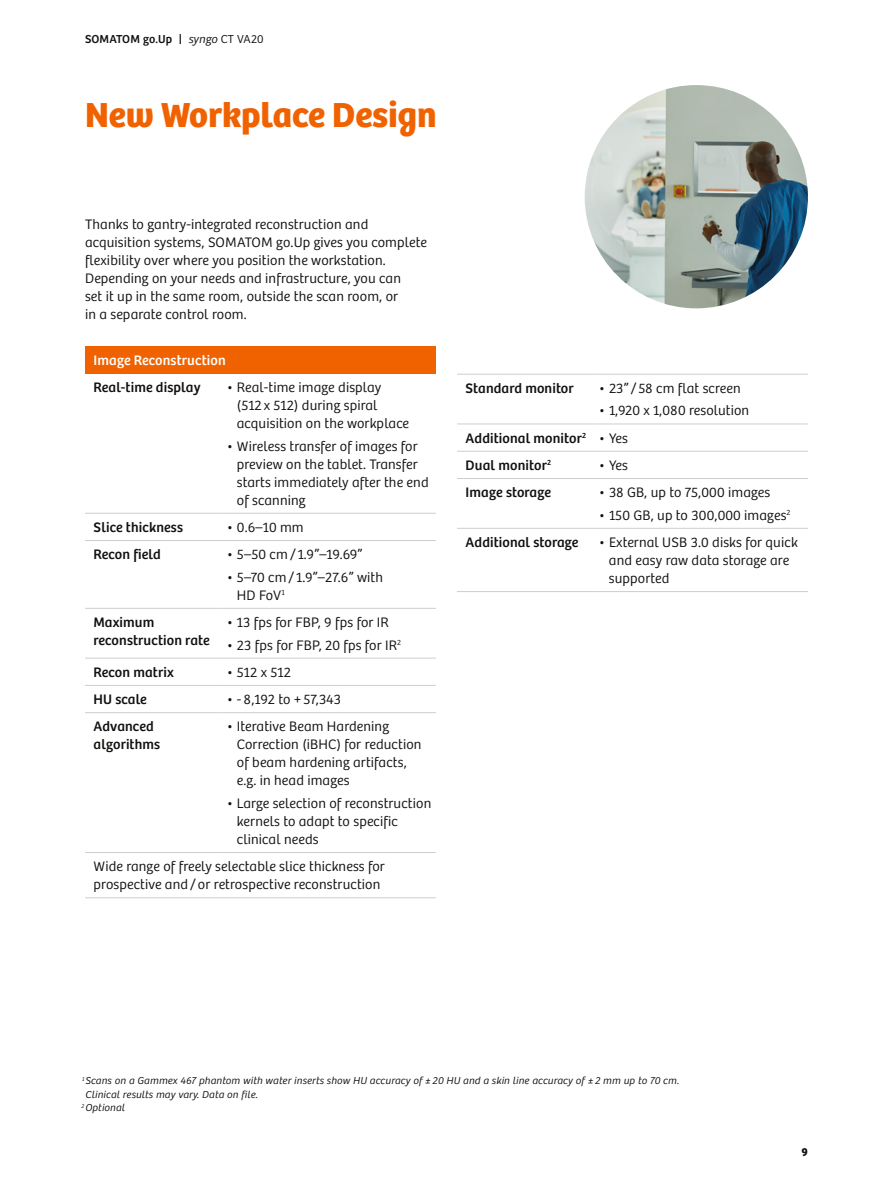
<style>
.page{position:relative;width:893px;height:1191px;background:#fff}
.page>*{position:absolute;margin:0;border:0;box-sizing:border-box;transform-origin:0 0}
.t1{font:36px "Bree SH Headline Regular";color:#f06200}
.t2{font:14.25px/18px "Bree SH Text Light";letter-spacing:.01em;color:#11110f}
.t3{font:14.25px/18px "Bree SH Text Regular";letter-spacing:.01em;color:#11110f}
.t4{font:14.25px "Bree SH Text Regular";letter-spacing:.01em;color:#fff}
.t5{font:14.25px "Bree SH Text Light";letter-spacing:-.01em;color:#11110f}
.t6{font:12px "Bree SH Text Regular";letter-spacing:.01em;color:#11110f}
.t7{font:12px "Bree SH Text Bold";color:#11110f}
.t8{font:italic 10.5px/13.5px "Bree SH Text Light";letter-spacing:.02em;color:#11110f}
.t9{font:italic 5.7px "Bree SH Text Light";color:#11110f}
.s1{font-family:"Bree SH Text Light";font-style:italic}
.s2{font-family:"Bree SH Text Light"}
</style>
<div class="page">
<div style="left:85px;top:346px;width:351px;height:27px;background:#f06200"></div>
<hr style="left:85px;top:513px;width:138px;height:1px;background:#cccece">
<hr style="left:223px;top:513px;width:213px;height:1px;background:#cccece">
<hr style="left:85px;top:540px;width:138px;height:1px;background:#cccece">
<hr style="left:85px;top:608px;width:138px;height:1px;background:#cccece">
<hr style="left:223px;top:540px;width:213px;height:1px;background:#cccece">
<hr style="left:223px;top:608px;width:213px;height:1px;background:#cccece">
<hr style="left:85px;top:658px;width:138px;height:1px;background:#cccece">
<hr style="left:223px;top:658px;width:213px;height:1px;background:#cccece">
<hr style="left:85px;top:685px;width:138px;height:1px;background:#cccece">
<hr style="left:223px;top:685px;width:213px;height:1px;background:#cccece">
<hr style="left:85px;top:712px;width:138px;height:1px;background:#cccece">
<hr style="left:223px;top:712px;width:213px;height:1px;background:#cccece">
<hr style="left:85px;top:852px;width:138px;height:1px;background:#cccece">
<hr style="left:85px;top:897px;width:138px;height:1px;background:#cccece">
<hr style="left:223px;top:897px;width:213px;height:1px;background:#cccece">
<hr style="left:223px;top:852px;width:213px;height:1px;background:#cccece">
<hr style="left:457px;top:374px;width:138px;height:1px;background:#cccece">
<hr style="left:595px;top:374px;width:213px;height:1px;background:#cccece">
<hr style="left:457px;top:423px;width:138px;height:1px;background:#cccece">
<hr style="left:595px;top:423px;width:213px;height:1px;background:#cccece">
<hr style="left:457px;top:451px;width:138px;height:1px;background:#cccece">
<hr style="left:457px;top:478px;width:138px;height:1px;background:#cccece">
<hr style="left:457px;top:528px;width:138px;height:1px;background:#cccece">
<hr style="left:457px;top:591px;width:138px;height:1px;background:#cccece">
<hr style="left:595px;top:451px;width:213px;height:1px;background:#cccece">
<hr style="left:595px;top:478px;width:213px;height:1px;background:#cccece">
<hr style="left:595px;top:528px;width:213px;height:1px;background:#cccece">
<hr style="left:595px;top:591px;width:213px;height:1px;background:#cccece">
<img style="left:585px;top:85px;width:223px;height:223px;border-radius:112px">
<p class="t6" style="left:85px;top:32px;width:180px">SOMATOM go.Up | <span class="s1">syngo</span> <span class="s2">CT VA20</span></p>
<h1 class="t1" style="left:85px;top:93px;width:353px">New Workplace Design</h1>
<p class="t2" style="left:85px;top:215px;width:343px">Thanks to gantry-integrated reconstruction and acquisition systems, SOMATOM go.Up gives you complete flexibility over where you position the workstation.<br>Depending on your needs and infrastructure, you can<br>set it up in the same room, outside the scan room, or<br>in a separate control room.</p>
<p class="t4" style="left:94px;top:351px;width:134px">Image Reconstruction</p>
<p class="t3" style="left:94px;top:378px;width:108px">Real-time display</p>
<p class="t2" style="left:237px;top:379px;width:174px;text-indent:-10px">• Real-time image display (512 x 512) during spiral acquisition on the workplace</p>
<p class="t2" style="left:237px;top:437px;width:193px;text-indent:-10px">• Wireless transfer of images for preview on the tablet. Transfer starts immediately after the end of scanning</p>
<p class="t3" style="left:94px;top:518px;width:91px">Slice thickness</p>
<p class="t2" style="left:226px;top:518px;width:79px">• 0.6–10 mm</p>
<p class="t3" style="left:94px;top:545px;width:69px">Recon field</p>
<p class="t2" style="left:226px;top:546px;width:138px">• 5–50 cm / 1.9”–19.69”</p>
<p class="t2" style="left:237px;top:568px;width:148px;text-indent:-10px">• 5–70 cm / 1.9”–27.6” with<br>HD FoV<sup>1</sup></p>
<p class="t3" style="left:94px;top:613px;width:118px">Maximum reconstruction rate</p>
<p class="t2" style="left:226px;top:613px;width:164px">• 13 fps for FBP, 9 fps for IR</p>
<p class="t2" style="left:226px;top:636px;width:176px">• 23 fps for FBP, 20 fps for IR<sup>2</sup></p>
<p class="t3" style="left:94px;top:663px;width:82px">Recon matrix</p>
<p class="t2" style="left:226px;top:663px;width:66px">• 512 x 512</p>
<p class="t3" style="left:94px;top:690px;width:55px">HU scale</p>
<p class="t5" style="left:226px;top:691px;width:116px">• - 8,192 to + 57,343</p>
<p class="t3" style="left:94px;top:718px;width:68px">Advanced algorithms</p>
<p class="t2" style="left:237px;top:718px;width:186px;text-indent:-10px">• Iterative Beam Hardening<br>Correction (iBHC) for reduction of beam hardening artifacts, e.g. in head images</p>
<p class="t2" style="left:237px;top:794px;width:196px;text-indent:-10px">• Large selection of reconstruction kernels to adapt to specific clinical needs</p>
<p class="t2" style="left:94px;top:857px;width:293px">Wide range of freely selectable slice thickness for prospective and / or retrospective reconstruction</p>
<p class="t3" style="left:466px;top:379px;width:110px">Standard monitor</p>
<p class="t2" style="left:598px;top:379px;width:144px">• 23” / 58 cm flat screen</p>
<p class="t2" style="left:598px;top:402px;width:152px">• 1,920 x 1,080 resolution</p>
<p class="t3" style="left:466px;top:424px;width:164px;line-height:27.3px">Additional monitor<sup>2</sup> <span class="s2">• Yes<br></span>Dual monitor<sup>2</sup></p>
<p class="t2" style="left:598px;top:456px;width:31px">• Yes</p>
<p class="t3" style="left:466px;top:483px;width:87px">Image storage</p>
<p class="t2" style="left:598px;top:484px;width:173px">• 38 GB, up to 75,000 images</p>
<p class="t2" style="left:598px;top:506px;width:194px">• 150 GB, up to 300,000 images<sup>2</sup></p>
<p class="t3" style="left:466px;top:533px;width:114px">Additional storage</p>
<p class="t2" style="left:609px;top:533px;width:190px;text-indent:-10px">• External USB 3.0 disks for quick and easy raw data storage are supported</p>
<p class="t8" style="left:85px;top:1074px;width:595px">Scans on a Gammex 467 phantom with water inserts show HU accuracy of ± 20 HU and a skin line accuracy of ± 2 mm up to 70 cm.<br>Clinical results may vary. Data on file.<br>Optional</p>
<p class="t9" style="left:82px;top:1075px;width:4px">1</p>
<p class="t9" style="left:81px;top:1102px;width:4px">2</p>
<p class="t7" style="left:801px;top:1145px;width:8px">9</p>
</div>
